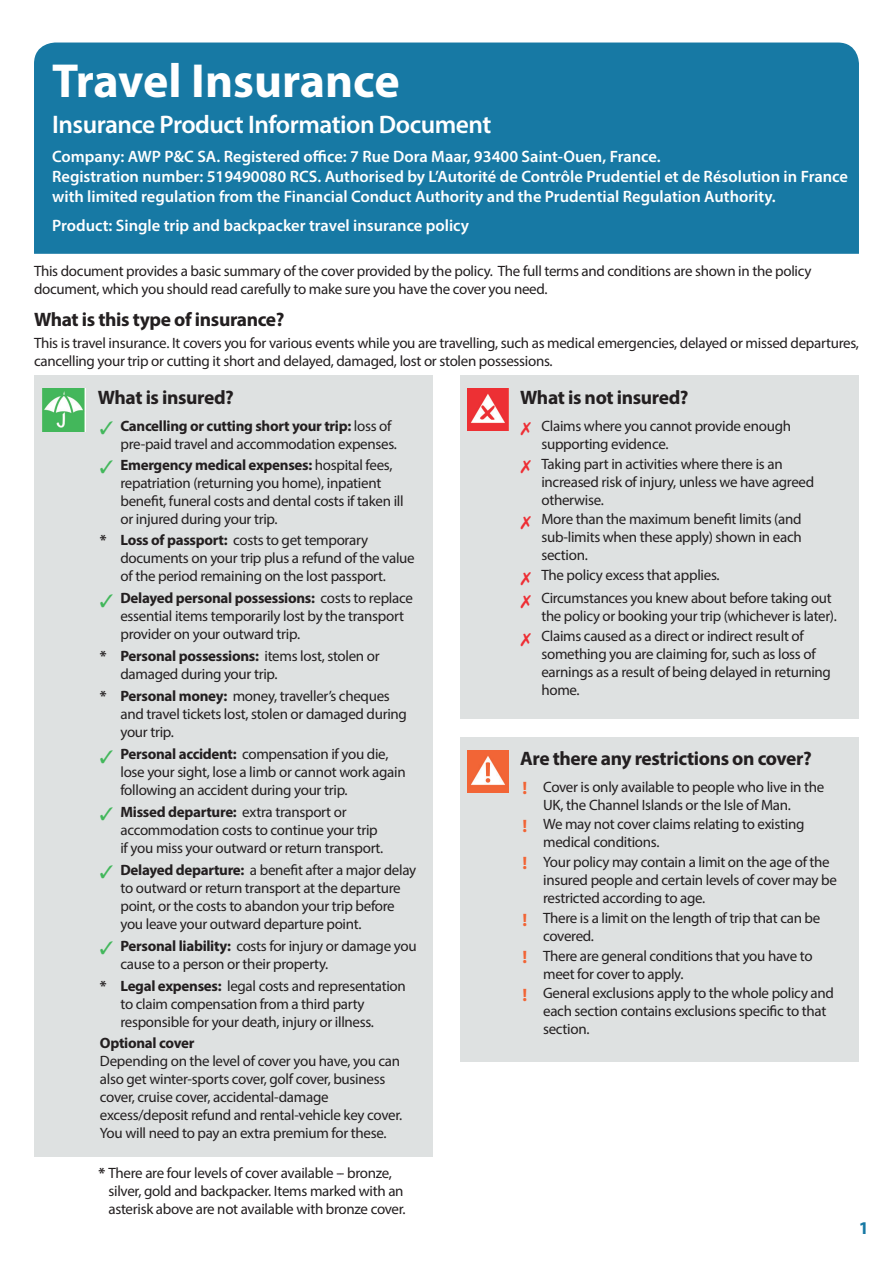
<style>
.page{position:relative;width:893px;height:1263px;background:#fff}
.page>*{position:absolute;margin:0;border:0;box-sizing:border-box;transform-origin:0 0}
.t1{font:700 48px "Myriad Pro";color:#fff}
.t2{font:600 25.5px "Myriad Pro";letter-spacing:-.02em;color:#fff}
.t3{font:700 19.5px "Myriad Pro";letter-spacing:-.02em;color:#231f20}
.t4{font:700 18px "Myriad Pro";color:#f26435}
.t5{font:700 18px "Myriad Pro";color:#1779a4}
.t6{font:600 16.5px/19.8px "Myriad Pro";color:#fff}
.t7{font:15px/18px "Myriad Pro";letter-spacing:-.02em;color:#231f20}
.t8{font:700 15px "Myriad Pro";color:#231f20}
.s1{font-weight:700}
</style>
<div class="page">
<div style="left:34px;top:375px;width:399px;height:782px;background:#dee1e1"></div>
<div style="left:460px;top:375px;width:399px;height:344px;background:#dee1e1"></div>
<div style="left:460px;top:738px;width:399px;height:324px;background:#dee1e1"></div>
<img style="left:43px;top:389px;width:42px;height:42px">
<img style="left:468px;top:389px;width:41px;height:42px">
<img style="left:468px;top:750px;width:40px;height:42px">
<div style="left:34px;top:43px;width:825px;height:121px;background:#1779a4"></div>
<div style="left:34px;top:164px;width:825px;height:90px;background:#1779a4"></div>
<p class="t1" style="left:52px;top:49px;width:349px">Travel Insurance</p>
<p class="t2" style="left:52px;top:108px;width:441px">Insurance Product Information Document</p>
<p class="t6" style="left:52px;top:146px;width:797px">Company: AWP P&amp;C SA. Registered office: 7 Rue Dora Maar, 93400 Saint-Ouen, France.<br>Registration number: 519490080 RCS. Authorised by L’Autorité de Contrôle Prudentiel et de Résolution in France with limited regulation from the Financial Conduct Authority and the Prudential Regulation Authority.</p>
<p class="t6" style="left:52px;top:215px;width:419px">Product: Single trip and backpacker travel insurance policy</p>
<p class="t7" style="left:34px;top:262px;width:779px">This document provides a basic summary of the cover provided by the policy. The full terms and conditions are shown in the policy document, which you should read carefully to make sure you have the cover you need.</p>
<p class="t3" style="left:34px;top:307px;width:252px">What is this type of insurance?</p>
<p class="t7" style="left:34px;top:334px;width:826px">This is travel insurance. It covers you for various events while you are travelling, such as medical emergencies, delayed or missed departures, cancelling your trip or cutting it short and delayed, damaged, lost or stolen possessions.</p>
<p class="t3" style="left:98px;top:385px;width:138px">What is insured?</p>
<p class="t3" style="left:520px;top:385px;width:170px">What is not insured?</p>
<p class="t7" style="left:120px;top:416px;width:278px"><span class="s1">Cancelling or cutting short your trip:</span> loss of pre-paid travel and accommodation expenses.</p>
<p class="t7" style="left:120px;top:455px;width:285px"><span class="s1">Emergency medical expenses:</span> hospital fees, repatriation (returning you home), inpatient benefit, funeral costs and dental costs if taken ill or injured during your trip.</p>
<p class="t8" style="left:100px;top:531px;width:8px">*</p>
<p class="t7" style="left:120px;top:531px;width:296px"><span class="s1">Loss of passport:</span> costs to get temporary documents on your trip plus a refund of the value of the period remaining on the lost passport.</p>
<p class="t7" style="left:120px;top:589px;width:294px"><span class="s1">Delayed personal possessions:</span> costs to replace essential items temporarily lost by the transport provider on your outward trip.</p>
<p class="t8" style="left:100px;top:646px;width:8px">*</p>
<p class="t7" style="left:120px;top:647px;width:261px"><span class="s1">Personal possessions:</span> items lost, stolen or damaged during your trip.</p>
<p class="t8" style="left:100px;top:686px;width:8px">*</p>
<p class="t7" style="left:120px;top:687px;width:288px"><span class="s1">Personal money:</span> money, traveller’s cheques and travel tickets lost, stolen or damaged during your trip.</p>
<p class="t7" style="left:120px;top:745px;width:287px"><span class="s1">Personal accident:</span> compensation if you die, lose your sight, lose a limb or cannot work again following an accident during your trip.</p>
<p class="t7" style="left:120px;top:803px;width:264px"><span class="s1">Missed departure:</span> extra transport or accommodation costs to continue your trip if you miss your outward or return transport.</p>
<p class="t7" style="left:120px;top:860px;width:297px"><span class="s1">Delayed departure:</span> a benefit after a major delay to outward or return transport at the departure point, or the costs to abandon your trip before you leave your outward departure point.</p>
<p class="t7" style="left:120px;top:936px;width:298px"><span class="s1">Personal liability:</span> costs for injury or damage you cause to a person or their property.</p>
<p class="t8" style="left:100px;top:976px;width:8px">*</p>
<p class="t7" style="left:120px;top:976px;width:287px"><span class="s1">Legal expenses:</span> legal costs and representation to claim compensation from a third party responsible for your death, injury or illness.</p>
<p class="t7" style="left:100px;top:1034px;width:304px"><span class="s1">Optional cover<br></span>Depending on the level of cover you have, you can also get winter-sports cover, golf cover, business cover, cruise cover, accidental-damage excess/deposit refund and rental-vehicle key cover.<br>You will need to pay an extra premium for these.</p>
<p class="t7" style="left:108px;top:1163px;width:299px;text-indent:-10px"><span class="s1">*</span> There are four levels of cover available -- bronze, silver, gold and backpacker. Items marked with an asterisk above are not available with bronze cover.</p>
<p class="t7" style="left:541px;top:416px;width:251px">Claims where you cannot provide enough supporting evidence.</p>
<p class="t7" style="left:541px;top:454px;width:274px">Taking part in activities where there is an increased risk of injury, unless we have agreed otherwise.</p>
<p class="t7" style="left:541px;top:510px;width:262px;text-align:justify">More than the maximum benefit limits (and sub-limits when these apply) shown in each section.</p>
<p class="t7" style="left:541px;top:566px;width:180px">The policy excess that applies.</p>
<p class="t7" style="left:541px;top:589px;width:297px">Circumstances you knew about before taking out the policy or booking your trip (whichever is later).</p>
<p class="t7" style="left:541px;top:627px;width:291px">Claims caused as a direct or indirect result of something you are claiming for, such as loss of earnings as a result of being delayed in returning home.</p>
<p class="t3" style="left:520px;top:746px;width:293px">Are there any restrictions on cover?</p>
<p class="t4" style="left:523px;top:776px;width:6px">!</p>
<p class="t7" style="left:543px;top:777px;width:283px">Cover is only available to people who live in the<br>UK, the Channel Islands or the Isle of Man.</p>
<p class="t4" style="left:523px;top:814px;width:6px">!</p>
<p class="t7" style="left:543px;top:815px;width:263px">We may not cover claims relating to existing medical conditions.</p>
<p class="t4" style="left:523px;top:851px;width:6px">!</p>
<p class="t7" style="left:543px;top:853px;width:295px">Your policy may contain a limit on the age of the insured people and certain levels of cover may be restricted according to age.</p>
<p class="t4" style="left:523px;top:908px;width:6px">!</p>
<p class="t7" style="left:543px;top:908px;width:279px">There is a limit on the length of trip that can be covered.</p>
<p class="t4" style="left:523px;top:945px;width:6px">!</p>
<p class="t7" style="left:543px;top:946px;width:271px">There are general conditions that you have to meet for cover to apply.</p>
<p class="t4" style="left:523px;top:983px;width:6px">!</p>
<p class="t7" style="left:543px;top:984px;width:292px">General exclusions apply to the whole policy and each section contains exclusions specific to that section.</p>
<p class="t5" style="left:859px;top:1216px;width:11px">1</p>
</div>
